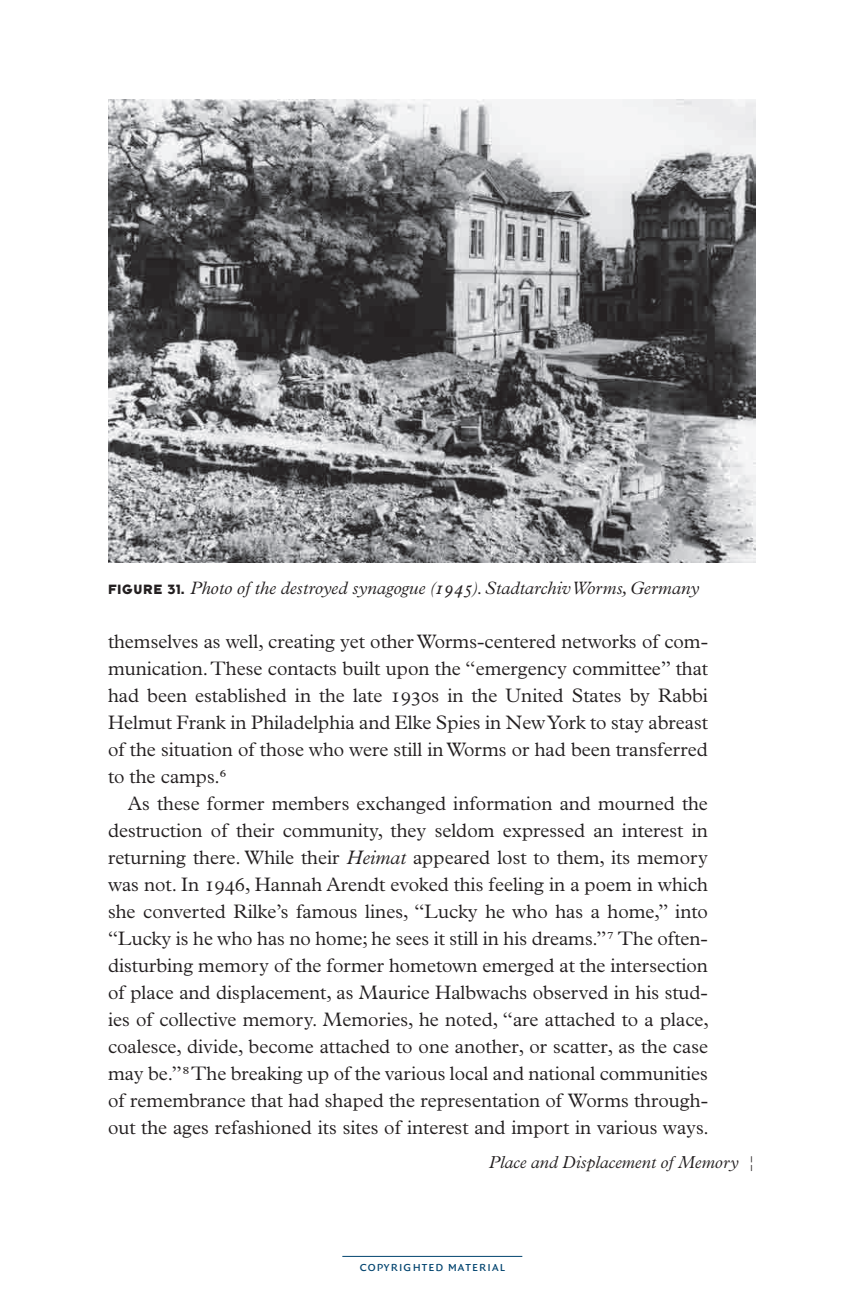
<style>
.page{position:relative;width:864px;height:1296px;background:#fff}
.page>*{position:absolute;margin:0;border:0;box-sizing:border-box;transform-origin:0 0}
.t1{font:300 19.6px/27px "Plantin MT Std";color:#231f20;text-align:justify}
.t2{font:italic 300 18px "Plantin MT Std";color:#231f20}
.t3{font:italic 300 17.4px "Plantin MT Std";color:#231f20}
.t4{font:14px "Quadraat Sans OT";letter-spacing:.05em;color:#02446f}
.s1{font-family:"Typeface Six";font-weight:400;font-style:normal;font-size:14px}
.s2{font-style:italic}
.s3{font-style:normal}
</style>
<div class="page">
<img style="left:108px;top:99px;width:647px;height:464px">
<hr style="left:342px;top:1256px;width:180px;height:1px;background:#02446f">
<p class="t2" style="left:108px;top:577px;width:593px"><span class="s1">FI GURE 31.</span> Photo of the destroyed synagogue (1945). Stadtarchiv Worms, Germany</p>
<p class="t1" style="left:108px;top:628px;width:602px">themselves as well, creating yet other Worms-centered networks of com&shy;munication. These contacts built upon the “emergency committee” that had been established in the late 1930s in the United States by Rabbi Helmut Frank in Philadelphia and Elke Spies in New York to stay abreast of the situation of those who were still in Worms or had been transferred to the camps.6</p>
<p class="t1" style="left:108px;top:790px;width:602px;text-indent:20px">As these former members exchanged information and mourned the destruction of their community, they seldom expressed an interest in returning there. While their <span class="s2">Heimat</span> appeared lost to them, its memory was not. In 1946, Hannah Arendt evoked this feeling in a poem in which she converted Rilke’s famous lines, “Lucky he who has a home,” into “Lucky is he who has no home; he sees it still in his dreams.”7 The often&shy;disturbing memory of the former hometown emerged at the intersection of place and displacement, as Maurice Halbwachs observed in his stud&shy;ies of collective memory. Memories, he noted, “are attached to a place, coalesce, divide, become attached to one another, or scatter, as the case may be.”8 The breaking up of the various local and national communities of remembrance that had shaped the representation of Worms through&shy;out the ages refashioned its sites of interest and import in various ways.</p>
<p class="t3" style="left:489px;top:1152px;width:269px">Place and Displacement of Memory <span class="s3">¦</span></p>
<p class="t4" style="left:360px;top:1258px;width:147px">Copyrighted Material</p>
</div>
